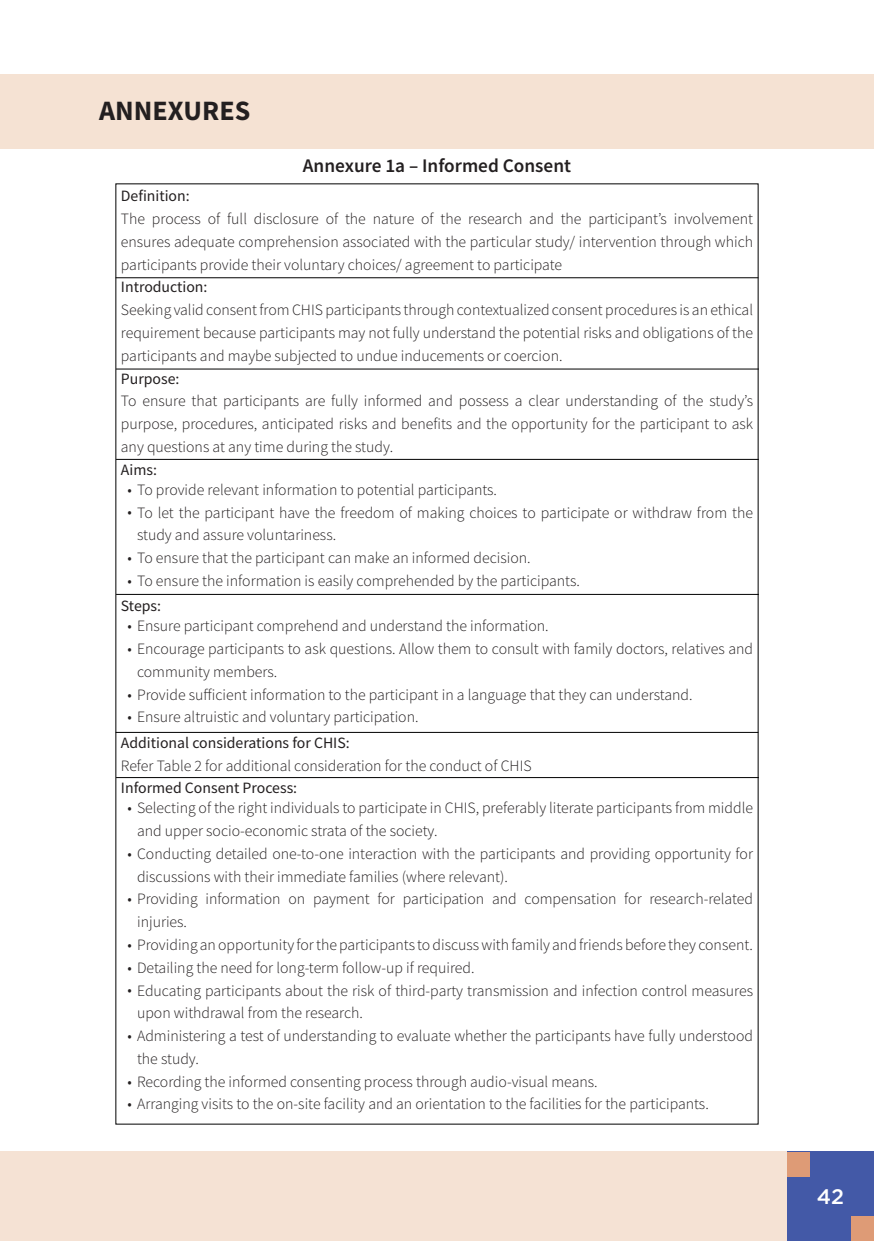
<style>
.page{position:relative;width:874px;height:1241px;background:#fff}
.page>*{position:absolute;margin:0;border:0;box-sizing:border-box;transform-origin:0 0}
.t1{font:700 28px "Source Sans Pro";color:#231f20}
.t2{font:500 21px "Gotham";color:#fff}
.t3{font:600 19.25px "Source Sans Pro";color:#231f20}
.t4{font:300 15.75px/22.8px "Source Sans Pro";color:#231f20}
.t5{font:15.75px "Source Sans Pro";color:#231f20}
</style>
<div class="page">
<div style="left:0;top:1151px;width:873px;height:89px;background:#f5e2d4"></div>
<div style="left:786px;top:1151px;width:87px;height:89px;background:#4359a7"></div>
<div style="left:786px;top:1151px;width:23px;height:25px;background:#de9b76"></div>
<div style="left:850px;top:1215px;width:23px;height:25px;background:#de9b76"></div>
<div style="left:0;top:74px;width:873px;height:75px;background:#f5e2d3"></div>
<hr style="left:116px;top:277px;width:642px;height:1px;background:#000">
<hr style="left:116px;top:368px;width:642px;height:1px;background:#000">
<hr style="left:116px;top:459px;width:642px;height:1px;background:#000">
<hr style="left:116px;top:594px;width:642px;height:1px;background:#000">
<hr style="left:116px;top:732px;width:642px;height:1px;background:#000">
<hr style="left:116px;top:777px;width:642px;height:1px;background:#000">
<h1 class="t1" style="left:99px;top:92px;width:152px">ANNEXURES</h1>
<p class="t3" style="left:303px;top:153px;width:269px">Annexure 1a – Informed Consent</p>
<p class="t5" style="left:121px;top:186px;width:70px">Definition:</p>
<p class="t4" style="left:121px;top:207px;width:633px;text-align:justify">The process of full disclosure of the nature of the research and the participant’s involvement ensures adequate comprehension associated with the particular study/ intervention through which participants provide their voluntary choices/ agreement to participate</p>
<p class="t5" style="left:121px;top:277px;width:88px">Introduction:</p>
<p class="t4" style="left:121px;top:298px;width:633px;text-align:justify">Seeking valid consent from CHIS participants through contextualized consent procedures is an ethical requirement because participants may not fully understand the potential risks and obligations of the participants and maybe subjected to undue inducements or coercion.</p>
<p class="t5" style="left:121px;top:368px;width:60px">Purpose:</p>
<p class="t4" style="left:121px;top:389px;width:633px;text-align:justify">To ensure that participants are fully informed and possess a clear understanding of the study’s purpose, procedures, anticipated risks and benefits and the opportunity for the participant to ask any questions at any time during the study.</p>
<p class="t5" style="left:121px;top:459px;width:38px">Aims:</p>
<p class="t4" style="left:127px;top:478px;width:371px">• To provide relevant information to potential participants.</p>
<p class="t4" style="left:137px;top:501px;width:617px;text-indent:-10px">• To let the participant have the freedom of making choices to participate or withdraw from the study and assure voluntariness.</p>
<p class="t4" style="left:127px;top:546px;width:404px">• To ensure that the participant can make an informed decision.</p>
<p class="t4" style="left:127px;top:569px;width:454px">• To ensure the information is easily comprehended by the participants.</p>
<p class="t4" style="left:127px;top:614px;width:422px">• Ensure participant comprehend and understand the information.</p>
<p class="t4" style="left:137px;top:637px;width:617px;text-indent:-10px">• Encourage participants to ask questions. Allow them to consult with family doctors, relatives and community members.</p>
<p class="t4" style="left:127px;top:683px;width:566px">• Provide sufficient information to the participant in a language that they can understand.</p>
<p class="t4" style="left:127px;top:705px;width:292px">• Ensure altruistic and voluntary participation.</p>
<p class="t5" style="left:121px;top:595px;width:42px">Steps:</p>
<p class="t5" style="left:121px;top:732px;width:230px">Additional considerations for CHIS:</p>
<p class="t4" style="left:121px;top:753px;width:412px">Refer Table 2 for additional consideration for the conduct of CHIS</p>
<p class="t5" style="left:121px;top:777px;width:178px">Informed Consent Process:</p>
<p class="t4" style="left:137px;top:796px;width:617px;text-indent:-10px">• Selecting of the right individuals to participate in CHIS, preferably literate participants from middle and upper socio-economic strata of the society.</p>
<p class="t4" style="left:137px;top:842px;width:617px;text-indent:-10px">• Conducting detailed one-to-one interaction with the participants and providing opportunity for discussions with their immediate families (where relevant).</p>
<p class="t4" style="left:137px;top:887px;width:617px;text-indent:-10px">• Providing information on payment for participation and compensation for research-related injuries.</p>
<p class="t4" style="left:127px;top:933px;width:626px">• Providing an opportunity for the participants to discuss with family and friends before they consent.</p>
<p class="t4" style="left:127px;top:956px;width:348px">• Detailing the need for long-term follow-up if required.</p>
<p class="t4" style="left:137px;top:978px;width:617px;text-indent:-10px">• Educating participants about the risk of third-party transmission and infection control measures upon withdrawal from the research.</p>
<p class="t4" style="left:137px;top:1024px;width:617px;text-indent:-10px">• Administering a test of understanding to evaluate whether the participants have fully understood the study.</p>
<p class="t4" style="left:127px;top:1069px;width:471px">• Recording the informed consenting process through audio-visual means.</p>
<p class="t4" style="left:127px;top:1092px;width:582px">• Arranging visits to the on-site facility and an orientation to the facilities for the participants.</p>
<h2 class="t2" style="left:816px;top:1182px;width:29px">42</h2>
</div>
